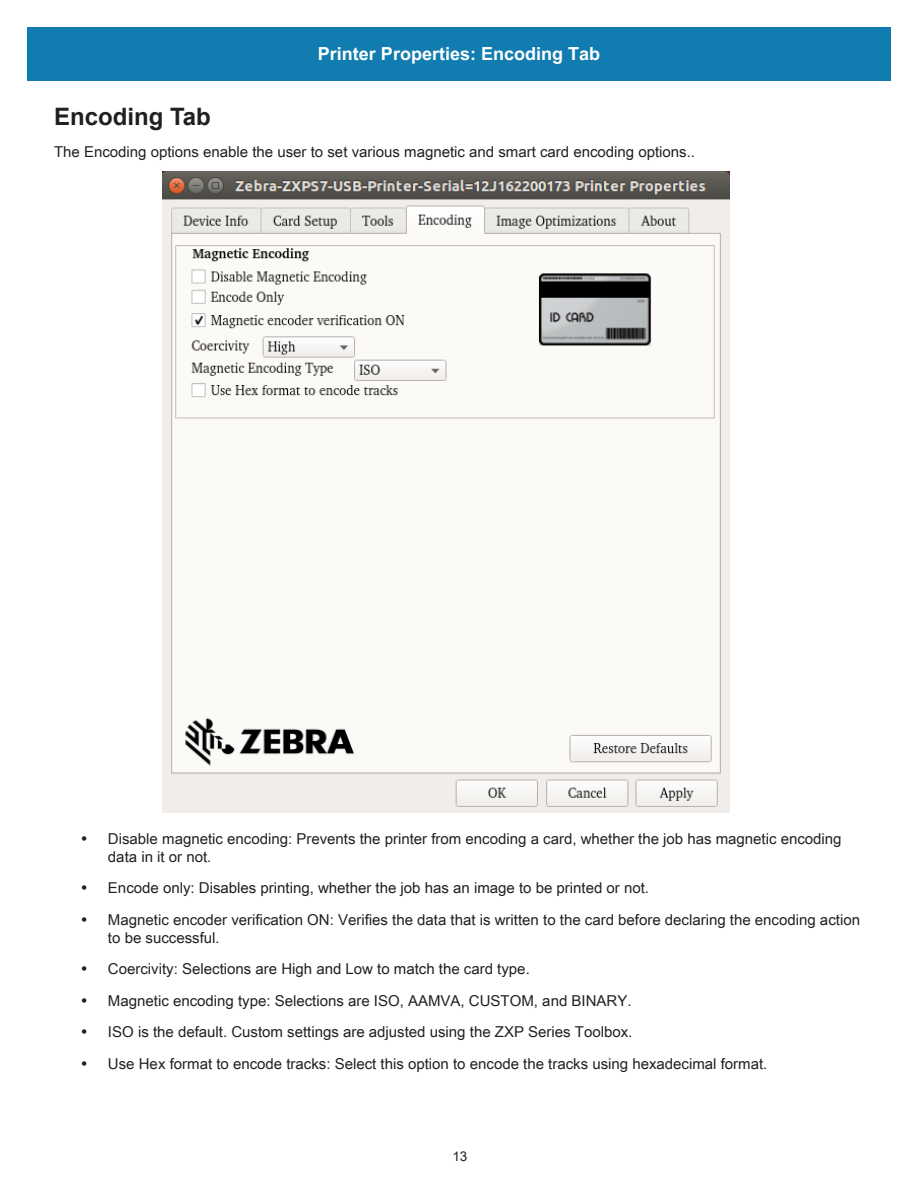
<style>
.page{position:relative;width:918px;height:1188px;background:#fff}
.page>*{position:absolute;margin:0;border:0;box-sizing:border-box;transform-origin:0 0}
.t1{font:700 24px "Arial";color:#231f20}
.t2{font:700 18px "Arial Unicode MS";color:#fff}
.t3{font:15px/31.5px "Arial Unicode MS";color:#231f20}
.t4{font:13.5px "Arial Unicode MS";color:#231f20}
</style>
<div class="page">
<div style="left:27px;top:27px;width:864px;height:54px;background:#107cb0"></div>
<img style="left:162px;top:171px;width:567px;height:641px">
<p class="t2" style="left:318px;top:41px;width:284px">Printer Properties: Encoding Tab</p>
<h1 class="t1" style="left:54px;top:101px;width:158px">Encoding Tab</h1>
<p class="t3" style="left:54px;top:136px;width:643px">The Encoding options enable the user to set various magnetic and smart card encoding options..</p>
<p class="t3" style="left:108px;top:829px;width:735px;line-height:18px">Disable magnetic encoding: Prevents the printer from encoding a card, whether the job has magnetic encoding data in it or not.</p>
<p class="t3" style="left:108px;top:872px;width:754px">Encode only: Disables printing, whether the job has an image to be printed or not.<br>Magnetic encoder verification ON: Verifies the data that is written to the card before declaring the encoding action</p>
<p class="t3" style="left:108px;top:921px;width:661px">to be successful.<br>Coercivity: Selections are High and Low to match the card type.<br>Magnetic encoding type: Selections are ISO, AAMVA, CUSTOM, and BINARY.<br>ISO is the default. Custom settings are adjusted using the ZXP Series Toolbox.<br>Use Hex format to encode tracks: Select this option to encode the tracks using hexadecimal format.</p>
<p class="t4" style="left:452px;top:1146px;width:17px">13</p>
</div>
